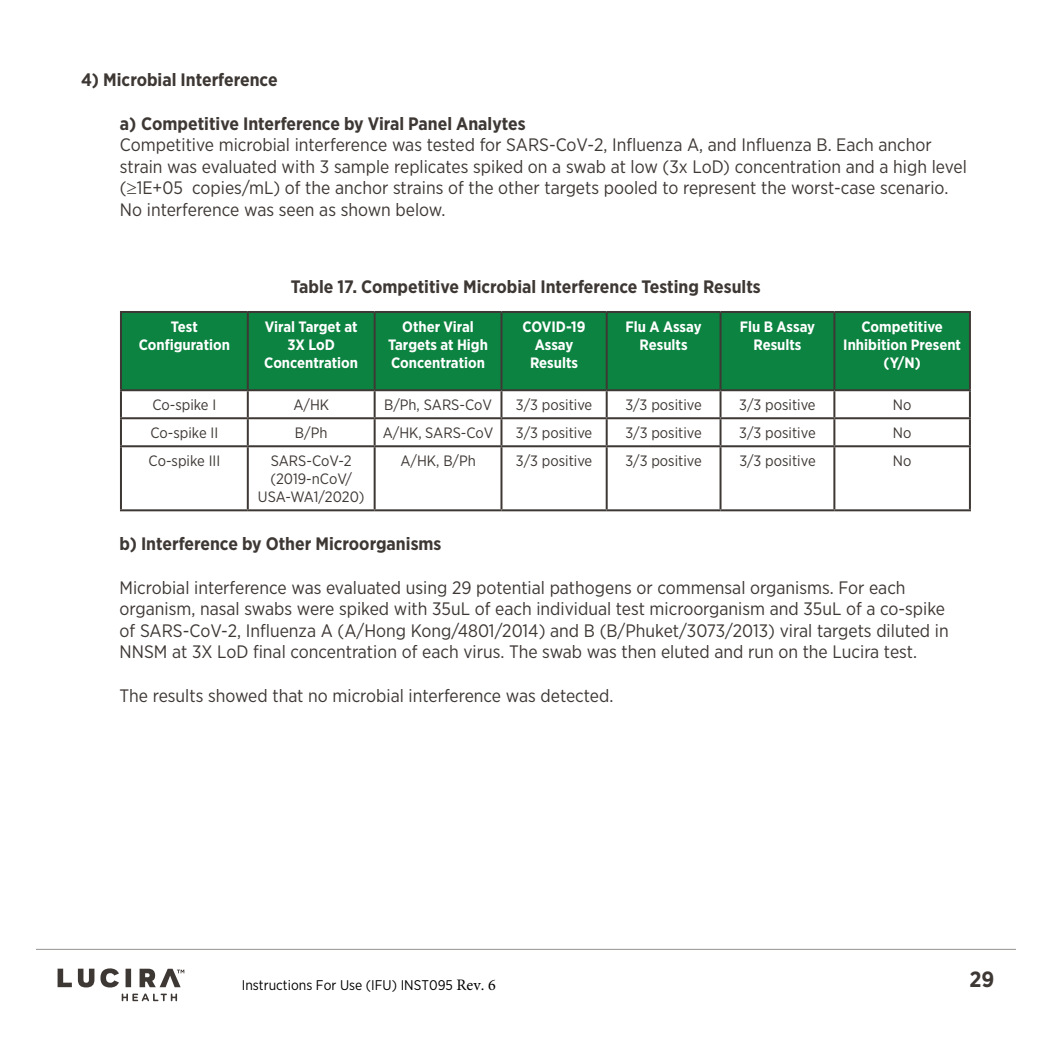
<style>
.page{position:relative;width:1052px;height:1052px;background:#fff}
.page>*{position:absolute;margin:0;border:0;box-sizing:border-box;transform-origin:0 0}
.t1{font:700 22px "Gotham Narrow";color:#3e3835}
.Paragraph_Style_1{font:18px/21.6px "Gotham Narrow";color:#3e3835}
.Paragraph_Style_1-2{font:700 18px "Gotham Narrow";color:#3e3835}
.Paragraph_Style_1-3{font:15px/18px "Gotham Narrow";color:#3e3835;text-align:center}
.Paragraph_Style_1-4{font:700 15px/18px "Gotham Narrow";color:#fff;text-align:center}
.t2{font:14px "Gotham Narrow";color:#000}
.s1{font-family:"Minion Pro";font-size:16px}
</style>
<div class="page">
<svg style="left:122px;top:993px;width:55px;height:8px"></svg>
<svg style="left:58px;top:968px;width:14px;height:18px"></svg>
<svg style="left:78px;top:968px;width:16px;height:19px"></svg>
<svg style="left:100px;top:968px;width:19px;height:19px"></svg>
<div style="left:125px;top:968px;width:6px;height:18px;background:#3e3835"></div>
<svg style="left:139px;top:968px;width:45px;height:19px"></svg>
<hr style="left:36px;top:948px;width:979px;height:1px;background:#95918f">
<div style="left:122px;top:313px;width:846px;height:76px;background:#0c8340"></div>
<hr style="left:120px;top:311px;width:128px;height:2px;background:#3e3835">
<hr style="left:120px;top:313px;width:2px;height:76px;background:#3e3835">
<hr style="left:248px;top:311px;width:126px;height:2px;background:#3e3835">
<hr style="left:247px;top:313px;width:2px;height:76px;background:#3e3835">
<hr style="left:374px;top:311px;width:127px;height:2px;background:#3e3835">
<hr style="left:373px;top:313px;width:2px;height:76px;background:#3e3835">
<hr style="left:501px;top:311px;width:105px;height:2px;background:#3e3835">
<hr style="left:500px;top:313px;width:2px;height:76px;background:#3e3835">
<hr style="left:606px;top:311px;width:114px;height:2px;background:#3e3835">
<hr style="left:605px;top:313px;width:2px;height:76px;background:#3e3835">
<hr style="left:720px;top:311px;width:114px;height:2px;background:#3e3835">
<hr style="left:719px;top:313px;width:2px;height:76px;background:#3e3835">
<hr style="left:834px;top:311px;width:136px;height:2px;background:#3e3835">
<hr style="left:833px;top:313px;width:2px;height:76px;background:#3e3835">
<hr style="left:968px;top:313px;width:2px;height:76px;background:#3e3835">
<hr style="left:120px;top:389px;width:128px;height:2px;background:#3e3835">
<hr style="left:120px;top:391px;width:2px;height:26px;background:#3e3835">
<hr style="left:248px;top:389px;width:126px;height:2px;background:#3e3835">
<hr style="left:247px;top:391px;width:2px;height:26px;background:#3e3835">
<hr style="left:374px;top:389px;width:127px;height:2px;background:#3e3835">
<hr style="left:373px;top:391px;width:2px;height:26px;background:#3e3835">
<hr style="left:501px;top:389px;width:105px;height:2px;background:#3e3835">
<hr style="left:500px;top:391px;width:2px;height:26px;background:#3e3835">
<hr style="left:606px;top:389px;width:114px;height:2px;background:#3e3835">
<hr style="left:605px;top:391px;width:2px;height:26px;background:#3e3835">
<hr style="left:720px;top:389px;width:114px;height:2px;background:#3e3835">
<hr style="left:719px;top:391px;width:2px;height:26px;background:#3e3835">
<hr style="left:834px;top:389px;width:136px;height:2px;background:#3e3835">
<hr style="left:833px;top:391px;width:2px;height:26px;background:#3e3835">
<hr style="left:968px;top:391px;width:2px;height:26px;background:#3e3835">
<hr style="left:120px;top:417px;width:128px;height:2px;background:#3e3835">
<hr style="left:120px;top:419px;width:2px;height:26px;background:#3e3835">
<hr style="left:248px;top:417px;width:126px;height:2px;background:#3e3835">
<hr style="left:247px;top:419px;width:2px;height:26px;background:#3e3835">
<hr style="left:374px;top:417px;width:127px;height:2px;background:#3e3835">
<hr style="left:373px;top:419px;width:2px;height:26px;background:#3e3835">
<hr style="left:501px;top:417px;width:105px;height:2px;background:#3e3835">
<hr style="left:500px;top:419px;width:2px;height:26px;background:#3e3835">
<hr style="left:606px;top:417px;width:114px;height:2px;background:#3e3835">
<hr style="left:605px;top:419px;width:2px;height:26px;background:#3e3835">
<hr style="left:720px;top:417px;width:114px;height:2px;background:#3e3835">
<hr style="left:719px;top:419px;width:2px;height:26px;background:#3e3835">
<hr style="left:834px;top:417px;width:136px;height:2px;background:#3e3835">
<hr style="left:833px;top:419px;width:2px;height:26px;background:#3e3835">
<hr style="left:968px;top:419px;width:2px;height:26px;background:#3e3835">
<hr style="left:120px;top:445px;width:128px;height:2px;background:#3e3835">
<hr style="left:120px;top:447px;width:2px;height:62px;background:#3e3835">
<hr style="left:248px;top:445px;width:126px;height:2px;background:#3e3835">
<hr style="left:247px;top:447px;width:2px;height:62px;background:#3e3835">
<hr style="left:374px;top:445px;width:127px;height:2px;background:#3e3835">
<hr style="left:373px;top:447px;width:2px;height:62px;background:#3e3835">
<hr style="left:501px;top:445px;width:105px;height:2px;background:#3e3835">
<hr style="left:500px;top:447px;width:2px;height:62px;background:#3e3835">
<hr style="left:606px;top:445px;width:114px;height:2px;background:#3e3835">
<hr style="left:605px;top:447px;width:2px;height:62px;background:#3e3835">
<hr style="left:720px;top:445px;width:114px;height:2px;background:#3e3835">
<hr style="left:719px;top:447px;width:2px;height:62px;background:#3e3835">
<hr style="left:834px;top:445px;width:136px;height:2px;background:#3e3835">
<hr style="left:833px;top:447px;width:2px;height:62px;background:#3e3835">
<hr style="left:968px;top:447px;width:2px;height:62px;background:#3e3835">
<hr style="left:120px;top:509px;width:128px;height:2px;background:#3e3835">
<hr style="left:248px;top:509px;width:126px;height:2px;background:#3e3835">
<hr style="left:374px;top:509px;width:127px;height:2px;background:#3e3835">
<hr style="left:501px;top:509px;width:105px;height:2px;background:#3e3835">
<hr style="left:606px;top:509px;width:114px;height:2px;background:#3e3835">
<hr style="left:720px;top:509px;width:114px;height:2px;background:#3e3835">
<hr style="left:834px;top:509px;width:136px;height:2px;background:#3e3835">
<p class="Paragraph_Style_1-2" style="left:81px;top:68px;width:198px">4) Microbial Interference</p>
<p class="Paragraph_Style_1-2" style="left:120px;top:112px;width:407px">a) Competitive Interference by Viral Panel Analytes</p>
<p class="Paragraph_Style_1" style="left:120px;top:134px;width:848px">Competitive microbial interference was tested for SARS-CoV-2, Influenza A, and Influenza B. Each anchor strain was evaluated with 3 sample replicates spiked on a swab at low (3x LoD) concentration and a high level (≥1E+05 copies/mL) of the anchor strains of the other targets pooled to represent the worst-case scenario.<br>No interference was seen as shown below.</p>
<p class="Paragraph_Style_1-2" style="left:291px;top:274px;width:471px">Table 17. Competitive Microbial Interference Testing Results</p>
<p class="Paragraph_Style_1-4" style="left:139px;top:317px;width:93px">Test<br>Configuration</p>
<p class="Paragraph_Style_1-4" style="left:264px;top:317px;width:95px">Viral Target at<br>3X LoD<br>Concentration</p>
<p class="Paragraph_Style_1-4" style="left:388px;top:317px;width:101px">Other Viral<br>Targets at High<br>Concentration</p>
<p class="Paragraph_Style_1-4" style="left:522px;top:317px;width:65px">COVID-19<br>Assay<br>Results</p>
<p class="Paragraph_Style_1-4" style="left:625px;top:317px;width:77px">Flu A Assay<br>Results</p>
<p class="Paragraph_Style_1-4" style="left:739px;top:317px;width:77px">Flu B Assay<br>Results</p>
<p class="Paragraph_Style_1-4" style="left:843px;top:317px;width:119px">Competitive<br>Inhibition Present (Y/N)</p>
<p class="Paragraph_Style_1-3" style="left:152px;top:395px;width:65px">Co-spike I</p>
<p class="Paragraph_Style_1-3" style="left:293px;top:395px;width:37px">A/HK</p>
<p class="Paragraph_Style_1-3" style="left:384px;top:395px;width:109px">B/Ph, SARS-CoV</p>
<p class="Paragraph_Style_1-3" style="left:516px;top:395px;width:78px">3/3 positive</p>
<p class="Paragraph_Style_1-3" style="left:625px;top:395px;width:78px">3/3 positive</p>
<p class="Paragraph_Style_1-3" style="left:739px;top:395px;width:78px">3/3 positive</p>
<p class="Paragraph_Style_1-3" style="left:892px;top:395px;width:20px">No</p>
<p class="Paragraph_Style_1-3" style="left:150px;top:423px;width:69px">Co-spike II</p>
<p class="Paragraph_Style_1-3" style="left:295px;top:423px;width:34px">B/Ph</p>
<p class="Paragraph_Style_1-3" style="left:382px;top:423px;width:112px">A/HK, SARS-CoV</p>
<p class="Paragraph_Style_1-3" style="left:516px;top:423px;width:78px">3/3 positive</p>
<p class="Paragraph_Style_1-3" style="left:625px;top:423px;width:78px">3/3 positive</p>
<p class="Paragraph_Style_1-3" style="left:739px;top:423px;width:78px">3/3 positive</p>
<p class="Paragraph_Style_1-3" style="left:892px;top:423px;width:20px">No</p>
<p class="Paragraph_Style_1-3" style="left:149px;top:451px;width:73px">Co-spike III</p>
<p class="Paragraph_Style_1-3" style="left:271px;top:451px;width:82px">SARS-CoV-2</p>
<p class="Paragraph_Style_1-3" style="left:258px;top:469px;width:108px">(2019-nCoV/<br>USA-WA1/2020)</p>
<p class="Paragraph_Style_1-3" style="left:400px;top:451px;width:77px">A/HK, B/Ph</p>
<p class="Paragraph_Style_1-3" style="left:516px;top:451px;width:78px">3/3 positive</p>
<p class="Paragraph_Style_1-3" style="left:625px;top:451px;width:78px">3/3 positive</p>
<p class="Paragraph_Style_1-3" style="left:739px;top:451px;width:78px">3/3 positive</p>
<p class="Paragraph_Style_1-3" style="left:892px;top:451px;width:20px">No</p>
<p class="Paragraph_Style_1-2" style="left:120px;top:532px;width:323px">b) Interference by Other Microorganisms</p>
<p class="Paragraph_Style_1" style="left:120px;top:576px;width:830px">Microbial interference was evaluated using 29 potential pathogens or commensal organisms. For each organism, nasal swabs were spiked with 35uL of each individual test microorganism and 35uL of a co-spike of SARS-CoV-2, Influenza A (A/Hong Kong/4801/2014) and B (B/Phuket/3073/2013) viral targets diluted in NNSM at 3X LoD final concentration of each virus. The swab was then eluted and run on the Lucira test.</p>
<p class="Paragraph_Style_1" style="left:120px;top:684px;width:495px">The results showed that no microbial interference was detected.</p>
<p class="t2" style="left:242px;top:976px;width:255px">Instructions For Use (IFU) INST095 <span class="s1">Rev. 6</span></p>
<p class="t1" style="left:969px;top:964px;width:26px">29</p>
</div>
